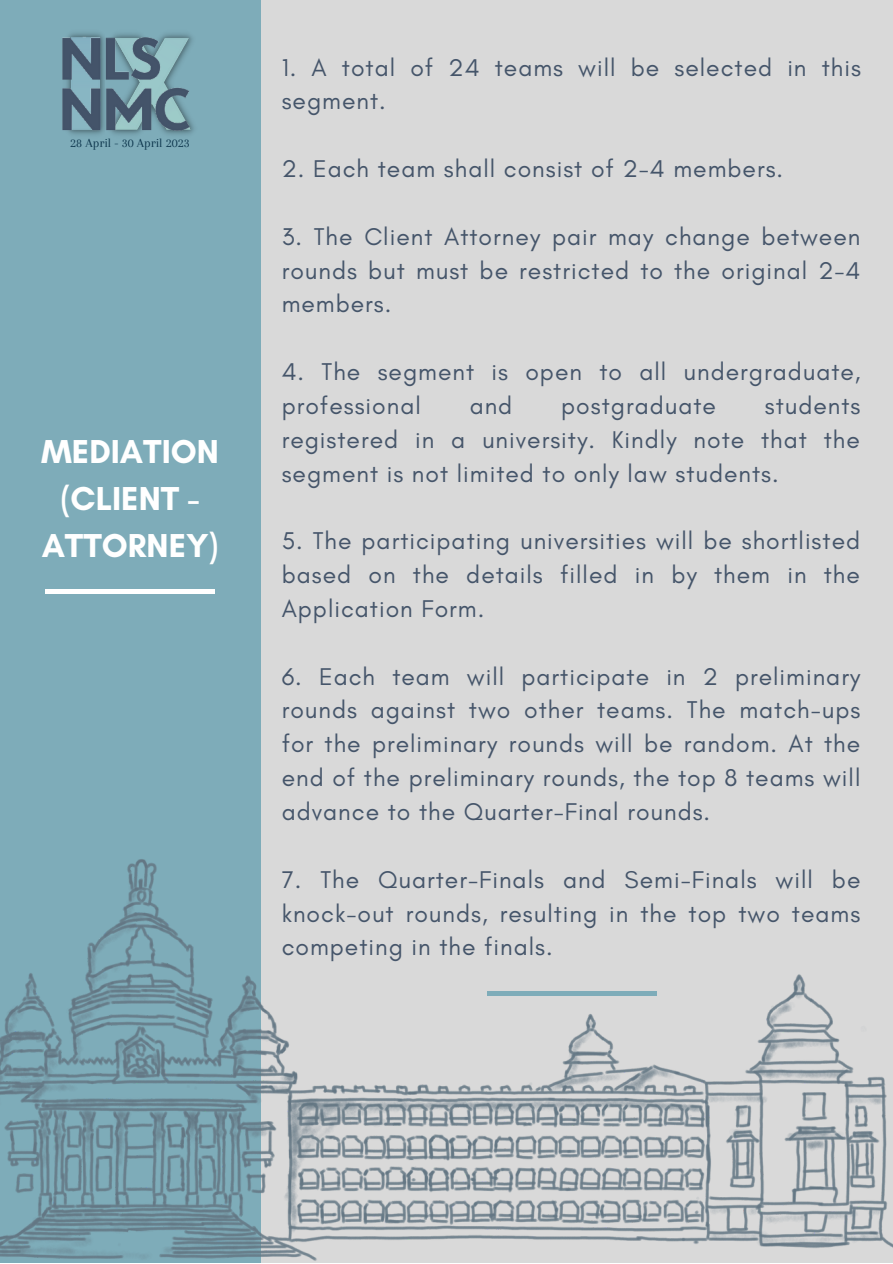
<style>
.page{position:relative;width:893px;height:1264px;background:#fff}
.page>*{position:absolute;margin:0;border:0;box-sizing:border-box;transform-origin:0 0}
.t1{font:700 33.75px/47.2px "Glacial Indifference";color:#fff;text-align:center}
.t2{font:24.6px/33.8px "Glacial Indifference";letter-spacing:.04em;color:#45556a;text-align:justify}
.t3{font:12.9px "Arapey";color:#0b344b}
</style>
<div class="page">
<div style="left:0;top:0;width:892px;height:1262px;background:#d9d9d9"></div>
<div style="left:0;top:0;width:260px;height:1262px;background:#7eacb9"></div>
<img style="left:0;top:613px;width:892px;height:649px">
<hr style="left:45px;top:589px;width:170px;height:4px;background:#fff">
<hr style="left:487px;top:991px;width:169px;height:4px;background:#7eacb9">
<img style="left:114px;top:33px;width:80px;height:102px">
<img style="left:104px;top:36px;width:88px;height:47px">
<img style="left:62px;top:85px;width:130px;height:49px">
<img style="left:62px;top:36px;width:41px;height:49px">
<p class="t3" style="left:70px;top:136px;width:121px">28 April - 30 April 2023</p>
<h1 class="t1" style="left:41px;top:427px;width:179px">MEDIATION (CLIENT -<br>ATTORNEY)</h1>
<p class="t2" style="left:282px;top:50px;width:580px">1. A total of 24 teams will be selected in this segment.</p>
<p class="t2" style="left:282px;top:152px;width:503px">2. Each team shall consist of 2-4 members.</p>
<p class="t2" style="left:282px;top:219px;width:580px">3. The Client Attorney pair may change between rounds but must be restricted to the original 2-4 members.</p>
<p class="t2" style="left:282px;top:354px;width:580px">4. The segment is open to all undergraduate, professional</p>
<p class="t2" style="left:282px;top:388px;width:580px;text-indent:483px">students registered in a university. Kindly note that the segment is not limited to only law students.</p>
<p class="t2" style="left:469px;top:388px;width:44px">and</p>
<p class="t2" style="left:561px;top:388px;width:156px">postgraduate</p>
<p class="t2" style="left:282px;top:524px;width:580px">5. The participating universities will be shortlisted based on the details filled in by them in the Application Form.</p>
<p class="t2" style="left:282px;top:659px;width:580px">6. Each team will participate in 2 preliminary rounds against two other teams. The match-ups for the preliminary rounds will be random. At the end of the preliminary rounds, the top 8 teams will advance to the Quarter-Final rounds.</p>
<p class="t2" style="left:282px;top:862px;width:580px">7. The Quarter-Finals and Semi-Finals will be knock-out rounds, resulting in the top two teams competing in the finals.</p>
</div>
